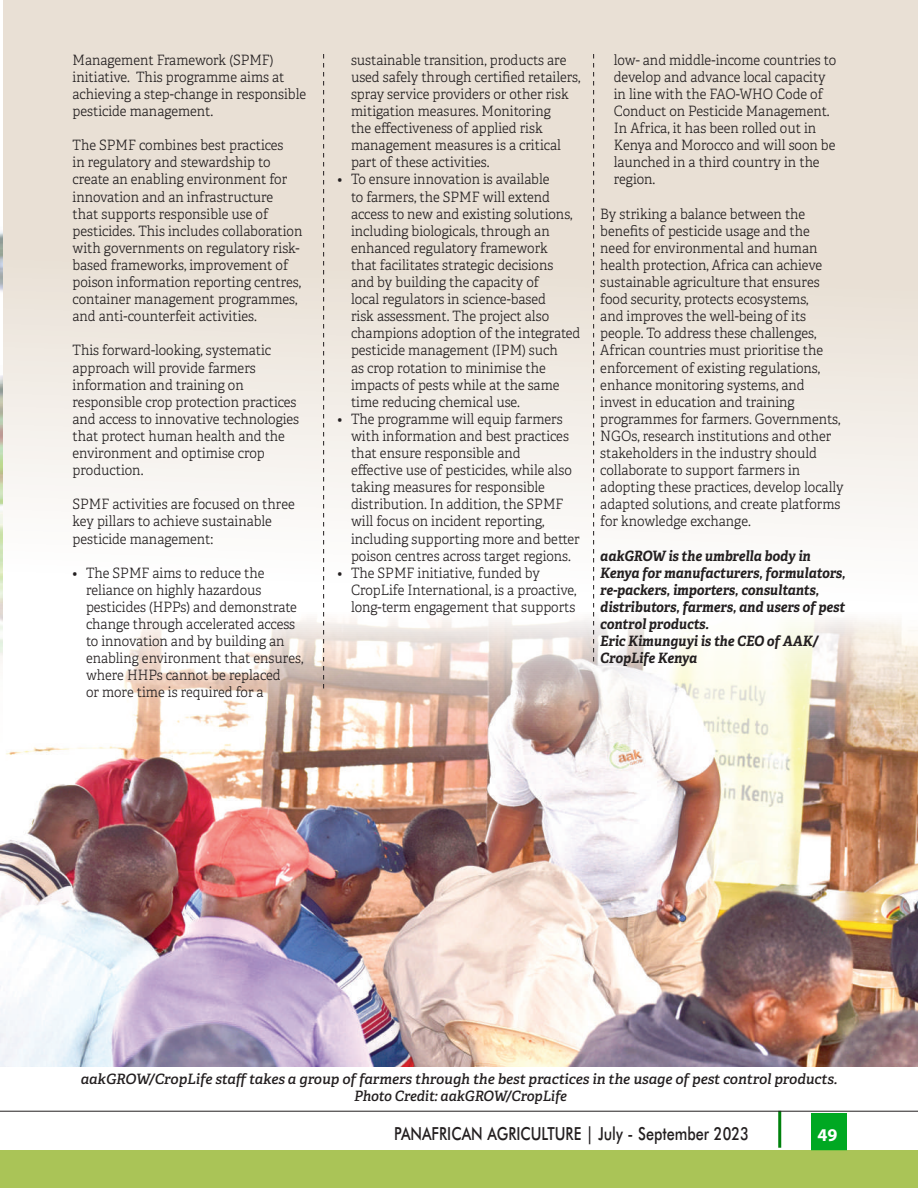
<style>
.page{position:relative;width:918px;height:1188px;background:#fff}
.page>*{position:absolute;margin:0;border:0;box-sizing:border-box;transform-origin:0 0}
.t1{font:500 18px "Futura BT";color:#231f20;scale:.8 1}
.t2{font:700 18px "Myriad";color:#fff}
.t3{font:300 14.25px/17.1px "Adelle";color:#231f20;scale:.93 1}
.t4{font:italic 700 14.25px/17.1px "Adelle";color:#231f20;scale:.93 1}
.t5{font:italic 600 14.25px/17.1px "Adelle";color:#231f20;text-align:center}
</style>
<div class="page">
<div style="left:0;top:1150px;width:918px;height:38px;background:#aac457"></div>
<div style="left:812px;top:1113px;width:35px;height:38px;background:#7bc145"></div>
<hr style="left:778px;top:1111px;width:3px;height:37px;background:#00810c">
<hr style="left:0;top:1111px;width:918px;height:1px;background:#231f20">
<div style="left:812px;top:1113px;width:35px;height:37px;background:#00a822"></div>
<svg style="left:3px;top:0;width:915px;height:554px"></svg>
<img style="left:0;top:554px;width:918px;height:512px">
<svg style="left:323px;top:54px;width:1px;height:634px"></svg>
<svg style="left:593px;top:54px;width:1px;height:608px"></svg>
<p class="t3" style="left:73px;top:51px;width:253px">Management Framework (SPMF) initiative. This programme aims at achieving a step-change in responsible pesticide management.</p>
<p class="t3" style="left:73px;top:137px;width:249px">The SPMF combines best practices<br>in regulatory and stewardship to create an enabling environment for innovation and an infrastructure that supports responsible use of pesticides. This includes collaboration with governments on regulatory risk&shy;based frameworks, improvement of poison information reporting centres, container management programmes, and anti-counterfeit activities.</p>
<p class="t3" style="left:73px;top:342px;width:245px">This forward-looking, systematic approach will provide farmers information and training on responsible crop protection practices and access to innovative technologies that protect human health and the environment and optimise crop production.</p>
<p class="t3" style="left:73px;top:496px;width:241px">SPMF activities are focused on three key pillars to achieve sustainable pesticide management:</p>
<p class="t3" style="left:86px;top:564px;width:235px;text-indent:-14px">• The SPMF aims to reduce the reliance on highly hazardous pesticides (HPPs) and demonstrate change through accelerated access to innovation and by building an enabling environment that ensures, where HHPs cannot be replaced<br>or more time is required for a</p>
<p class="t3" style="left:351px;top:51px;width:248px">sustainable transition, products are used safely through certified retailers, spray service providers or other risk mitigation measures. Monitoring<br>the effectiveness of applied risk management measures is a critical part of these activities.</p>
<p class="t3" style="left:351px;top:171px;width:248px;text-indent:-14px">• To ensure innovation is available<br>to farmers, the SPMF will extend access to new and existing solutions, including biologicals, through an enhanced regulatory framework<br>that facilitates strategic decisions<br>and by building the capacity of<br>local regulators in science-based<br>risk assessment. The project also champions adoption of the integrated pesticide management (IPM) such<br>as crop rotation to minimise the impacts of pests while at the same time reducing chemical use.</p>
<p class="t3" style="left:351px;top:411px;width:247px;text-indent:-14px">• The programme will equip farmers with information and best practices that ensure responsible and<br>effective use of pesticides, while also taking measures for responsible distribution. In addition, the SPMF will focus on incident reporting, including supporting more and better poison centres across target regions.</p>
<p class="t3" style="left:351px;top:564px;width:244px;text-indent:-14px">• The SPMF initiative, funded by<br>CropLife International, is a proactive, long-term engagement that supports</p>
<p class="t3" style="left:614px;top:51px;width:241px">low- and middle-income countries to develop and advance local capacity in line with the FAO-WHO Code of<br>Conduct on Pesticide Management.<br>In Africa, it has been rolled out in<br>Kenya and Morocco and will soon be launched in a third country in the region.</p>
<p class="t3" style="left:600px;top:205px;width:263px">By striking a balance between the benefits of pesticide usage and the<br>need for environmental and human health protection, Africa can achieve sustainable agriculture that ensures food security, protects ecosystems,<br>and improves the well-being of its people. To address these challenges, African countries must prioritise the enforcement of existing regulations, enhance monitoring systems, and invest in education and training programmes for farmers. Governments, NGOs, research institutions and other stakeholders in the industry should collaborate to support farmers in adopting these practices, develop locally adapted solutions, and create platforms for knowledge exchange.</p>
<p class="t4" style="left:600px;top:547px;width:265px">aakGROW is the umbrella body in<br>Kenya for manufacturers, formulators, re-packers, importers, consultants, distributors, farmers, and users of pest control products.<br>Eric Kimunguyi is the CEO of AAK/<br>CropLife Kenya</p>
<p class="t5" style="left:81px;top:1071px;width:758px">aakGROW/CropLife staff takes a group of farmers through the best practices in the usage of pest control products.<br>Photo Credit: aakGROW/CropLife</p>
<p class="t1" style="left:394px;top:1123px;width:445px">PANAFRICAN AGRICULTURE | July - September 2023</p>
<p class="t2" style="left:817px;top:1126px;width:21px">49</p>
</div>
